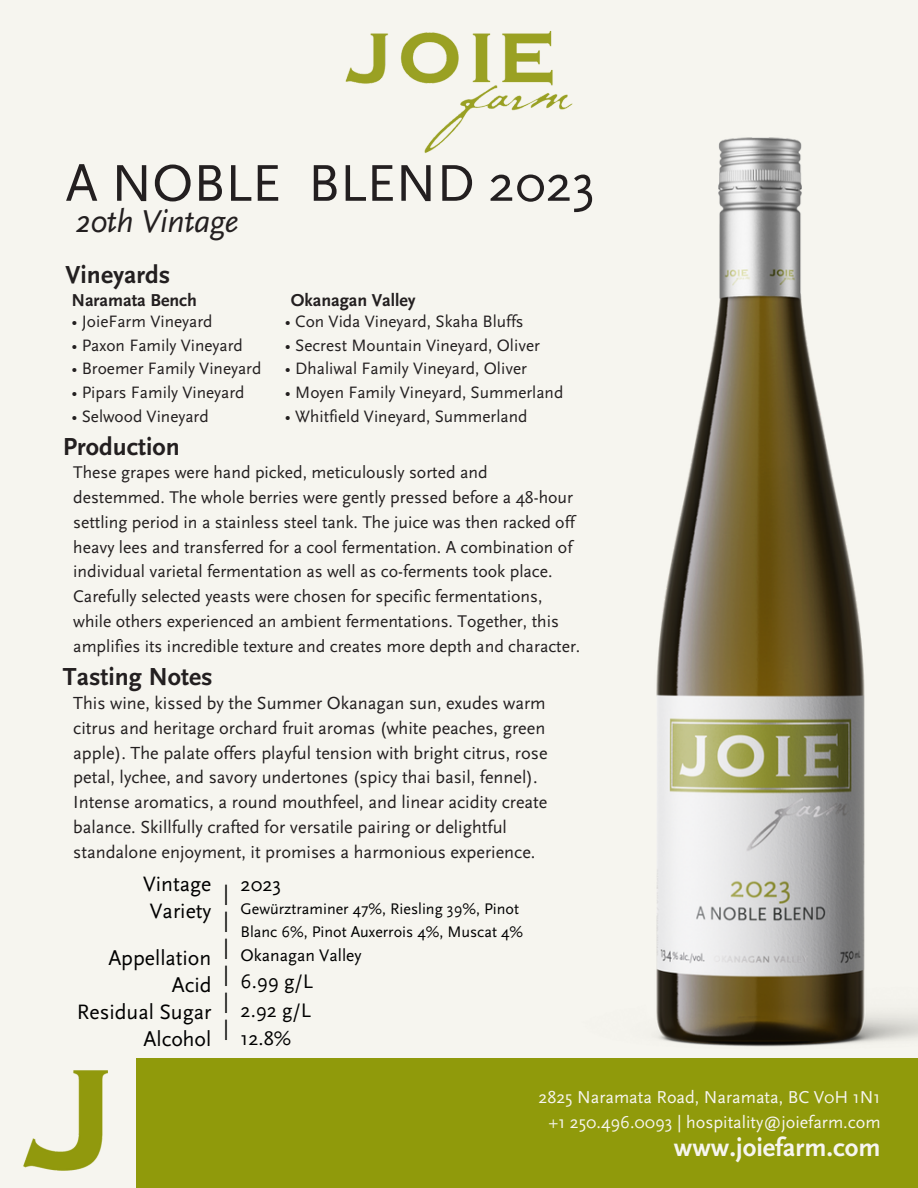
<style>
.page{position:relative;width:918px;height:1188px;background:#f6f5ef}
.page>*{position:absolute;margin:0;border:0;box-sizing:border-box;transform-origin:0 0}
.t1{font:54px "Scala Sans";color:#231f20}
.t2{font:italic 33px "Scala Sans";letter-spacing:-.01em;color:#231f20}
.t3{font:700 26.55px "Scala Sans";color:#f6f5ef}
.t4{font:700 25.65px "Scala Sans";color:#231f20}
.t5{font:21.75px/26.7px "Scala Sans";color:#000;text-align:center}
.t6{font:21px "Scala Sans";color:#000}
.t7{font:20.4px "Scala Sans";color:#000}
.t8{font:18.3px/24.8px "Scala Sans";color:#231f20}
.t9{font:18px/24.8px "Scala Sans";color:#f6f5ef;text-align:center}
.t10{font:700 18px "Scala Sans";color:#231f20}
.t11{font:17.7px/24.8px "Scala Sans";color:#231f20}
.t12{font:17.55px "Scala Sans";color:#000}
.t13{font:17.25px "Scala Sans";color:#231f20}
.t14{font:16.05px/22.5px "Scala Sans";color:#000}
</style>
<div class="page">
<img style="left:345px;top:31px;width:207px;height:53px">
<div style="left:137px;top:1058px;width:781px;height:130px;background:#909a0b"></div>
<img style="left:23px;top:1071px;width:85px;height:100px">
<img style="left:363px;top:50px;width:555px;height:997px">
<h3 class="t1" style="left:66px;top:154px;width:531px">A NOBLE BLEND 2023</h3>
<p class="t2" style="left:76px;top:203px;width:165px">20th Vintage</p>
<p class="t4" style="left:66px;top:261px;width:106px">Vineyards</p>
<p class="t13" style="left:71px;top:312px;width:143px">• JoieFarm Vineyard</p>
<p class="t13" style="left:71px;top:336px;width:173px">• Paxon Family Vineyard</p>
<p class="t13" style="left:71px;top:359px;width:192px">• Broemer Family Vineyard</p>
<p class="t13" style="left:71px;top:383px;width:175px">• Pipars Family Vineyard</p>
<p class="t13" style="left:71px;top:407px;width:139px">• Selwood Vineyard</p>
<p class="t11" style="left:73px;top:460px;width:509px">These grapes were hand picked, meticulously sorted and destemmed. The whole berries were gently pressed before a 48-hour settling period in a stainless steel tank. The juice was then racked off heavy lees and transferred for a cool fermentation. A combination of individual varietal fermentation as well as co-ferments took place.<br>Carefully selected yeasts were chosen for specific fermentations, while others experienced an ambient fermentations. Together, this amplifies its incredible texture and creates more depth and character.</p>
<h5 class="t10" style="left:71px;top:290px;width:127px">Naramata Bench</h5>
<h3 class="t10" style="left:291px;top:290px;width:126px">Okanagan Valley</h3>
<p class="t13" style="left:285px;top:312px;width:240px">• Con Vida Vineyard, Skaha Bluffs</p>
<p class="t13" style="left:285px;top:336px;width:257px">• Secrest Mountain Vineyard, Oliver</p>
<p class="t13" style="left:285px;top:359px;width:244px">• Dhaliwal Family Vineyard, Oliver</p>
<p class="t13" style="left:285px;top:383px;width:280px">• Moyen Family Vineyard, Summerland</p>
<p class="t13" style="left:285px;top:407px;width:244px">• Whitfield Vineyard, Summerland</p>
<p class="t4" style="left:63px;top:433px;width:118px">Production</p>
<p class="t4" style="left:63px;top:663px;width:151px">Tasting Notes</p>
<h2 class="t8" style="left:73px;top:691px;width:476px">This wine, kissed by the Summer Okanagan sun, exudes warm citrus and heritage orchard fruit aromas (white peaches, green apple). The palate offers playful tension with bright citrus, rose petal, lychee, and savory undertones (spicy thai basil, fennel).<br>Intense aromatics, a round mouthfeel, and linear acidity create balance. Skillfully crafted for versatile pairing or delightful standalone enjoyment, it promises a harmonious experience.</h2>
<h5 class="t5" style="left:143px;top:871px;width:70px">Vintage<br>Variety</h5>
<h5 class="t5" style="left:77px;top:945px;width:136px;text-align:right">Appellation<br>Acid<br>Residual Sugar<br>Alcohol</h5>
<h3 class="t6" style="left:223px;top:882px;width:7px">|</h3>
<h5 class="t6" style="left:223px;top:909px;width:7px">|</h5>
<h3 class="t6" style="left:223px;top:936px;width:7px">|</h3>
<h5 class="t6" style="left:223px;top:963px;width:7px">|</h5>
<h4 class="t6" style="left:223px;top:990px;width:7px">|</h4>
<h4 class="t6" style="left:223px;top:1017px;width:7px">|</h4>
<p class="t7" style="left:241px;top:873px;width:42px">2023</p>
<p class="t14" style="left:241px;top:898px;width:284px">Gewürztraminer 47%, Riesling 39%, Pinot<br>Blanc 6%, Pinot Auxerrois 4%, Muscat 4%</p>
<p class="t12" style="left:241px;top:946px;width:122px">Okanagan Valley</p>
<p class="t7" style="left:241px;top:971px;width:74px">6.99 g/L</p>
<p class="t7" style="left:241px;top:999px;width:72px">2.92 g/L</p>
<p class="t7" style="left:241px;top:1027px;width:52px">12.8%</p>
<h5 class="t9" style="left:538px;top:1085px;width:344px">2825 Naramata Road, Naramata, BC V0H 1N1 +1 250.496.0093 | hospitality@joiefarm.com</h5>
<h5 class="t3" style="left:674px;top:1133px;width:208px">www.joiefarm.com</h5>
</div>
